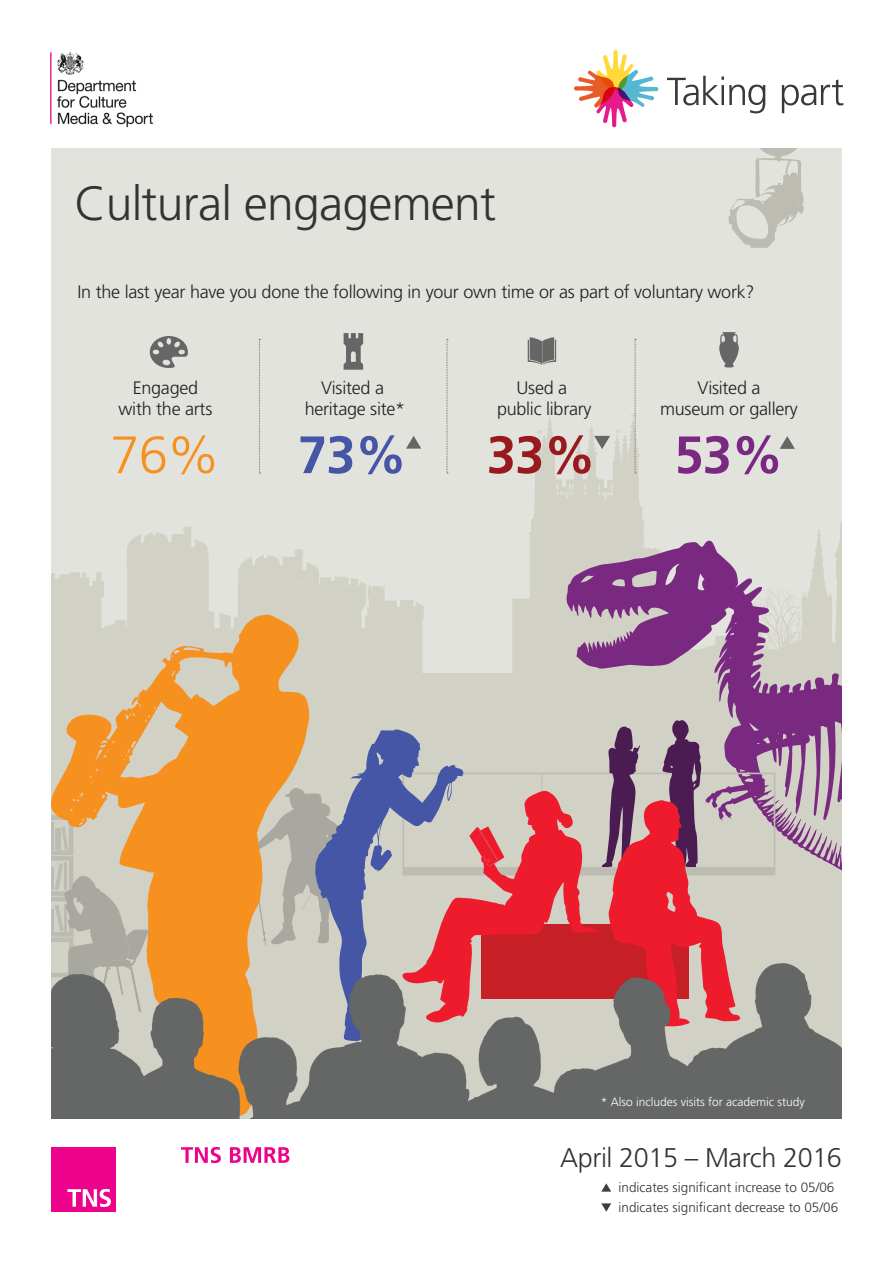
<style>
.page{position:relative;width:893px;height:1263px;background:#fff}
.page>*{position:absolute;margin:0;border:0;box-sizing:border-box;transform-origin:0 0}
.body{font:700 52.5px "Frutiger LT Std";color:#4456a5}
.body-2{font:700 52.5px "Frutiger LT Std";color:#792980}
.body-3{font:300 52.5px "Frutiger LT Std";color:#f69120}
.body-4{font:700 52.5px "Frutiger LT Std";color:#991a1e}
.body-5{font:300 48px "Frutiger LT Std";letter-spacing:-.015em;color:#323332}
.body-6{font:300 27px "Frutiger LT Std";letter-spacing:-.015em;color:#323332}
.body-7{font:300 18px/21px "Frutiger LT Std";letter-spacing:-.015em;color:#231f20;text-align:center}
.body-8{font:300 13.5px "Frutiger LT Std";color:#323332}
.body-9{font:300 12px "Frutiger LT Std";color:#fff}
</style>
<div class="page">
<div style="left:51px;top:149px;width:791px;height:969px;background:#e3e3de"></div>
<div style="left:51px;top:673px;width:791px;height:445px;background:#d2d1c6"></div>
<svg style="left:51px;top:527px;width:373px;height:146px;fill:#d2d1c6"></svg>
<svg style="left:512px;top:410px;width:330px;height:263px"></svg>
<svg style="left:566px;top:539px;width:276px;height:286px"></svg>
<svg style="left:728px;top:149px;width:76px;height:99px"></svg>
<hr style="left:541px;top:774px;width:1px;height:99px;background:#bcbcb3">
<svg style="left:601px;top:718px;width:139px;height:107px"></svg>
<svg style="left:524px;top:790px;width:75px;height:35px"></svg>
<svg style="left:51px;top:614px;width:259px;height:211px;fill:#f69120"></svg>
<svg style="left:51px;top:815px;width:98px;height:10px"></svg>
<svg style="left:315px;top:729px;width:150px;height:96px"></svg>
<img style="left:50px;top:52px;width:104px;height:76px">
<svg style="left:574px;top:50px;width:84px;height:77px"></svg>
<svg style="left:667px;top:76px;width:98px;height:37px"></svg>
<svg style="left:782px;top:79px;width:61px;height:34px"></svg>
<svg style="left:601px;top:1183px;width:10px;height:9px"></svg>
<svg style="left:601px;top:1203px;width:10px;height:9px"></svg>
<div style="left:51px;top:1147px;width:65px;height:65px;background:#ed028c"></div>
<svg style="left:67px;top:1189px;width:44px;height:18px"></svg>
<svg style="left:181px;top:1147px;width:40px;height:16px"></svg>
<svg style="left:230px;top:1147px;width:59px;height:16px"></svg>
<svg style="left:406px;top:436px;width:15px;height:13px"></svg>
<svg style="left:344px;top:333px;width:19px;height:37px"></svg>
<svg style="left:780px;top:436px;width:15px;height:13px"></svg>
<svg style="left:259px;top:339px;width:1px;height:134px"></svg>
<svg style="left:447px;top:339px;width:1px;height:134px"></svg>
<svg style="left:635px;top:339px;width:1px;height:134px"></svg>
<img style="left:51px;top:825px;width:791px;height:293px">
<svg style="left:150px;top:336px;width:38px;height:32px"></svg>
<svg style="left:594px;top:436px;width:16px;height:13px"></svg>
<svg style="left:528px;top:337px;width:28px;height:28px"></svg>
<svg style="left:719px;top:332px;width:20px;height:35px"></svg>
<p class="body-5" style="left:74px;top:176px;width:423px">Cultural engagement</p>
<p class="body-7" style="left:78px;top:282px;width:678px">In the last year have you done the following in your own time or as part of voluntary work?</p>
<p class="body-7" style="left:119px;top:378px;width:95px">Engaged with the arts</p>
<p class="body-3" style="left:110px;top:425px;width:111px">76%</p>
<p class="body-7" style="left:305px;top:378px;width:102px">Visited a heritage site*</p>
<p class="body" style="left:298px;top:424px;width:111px">73%</p>
<p class="body-7" style="left:497px;top:378px;width:96px">Used a public library</p>
<p class="body-4" style="left:487px;top:424px;width:111px">33%</p>
<p class="body-7" style="left:660px;top:378px;width:139px">Visited a<br>museum or gallery</p>
<p class="body-2" style="left:674px;top:424px;width:111px">53%</p>
<p class="body-9" style="left:601px;top:1095px;width:206px">* Also includes visits for academic study</p>
<p class="body-6" style="left:560px;top:1142px;width:283px">April 2015 – March 2016</p>
<p class="body-8" style="left:619px;top:1179px;width:217px">indicates significant increase to 05/06</p>
<p class="body-8" style="left:619px;top:1199px;width:221px">indicates significant decrease to 05/06</p>
</div>
